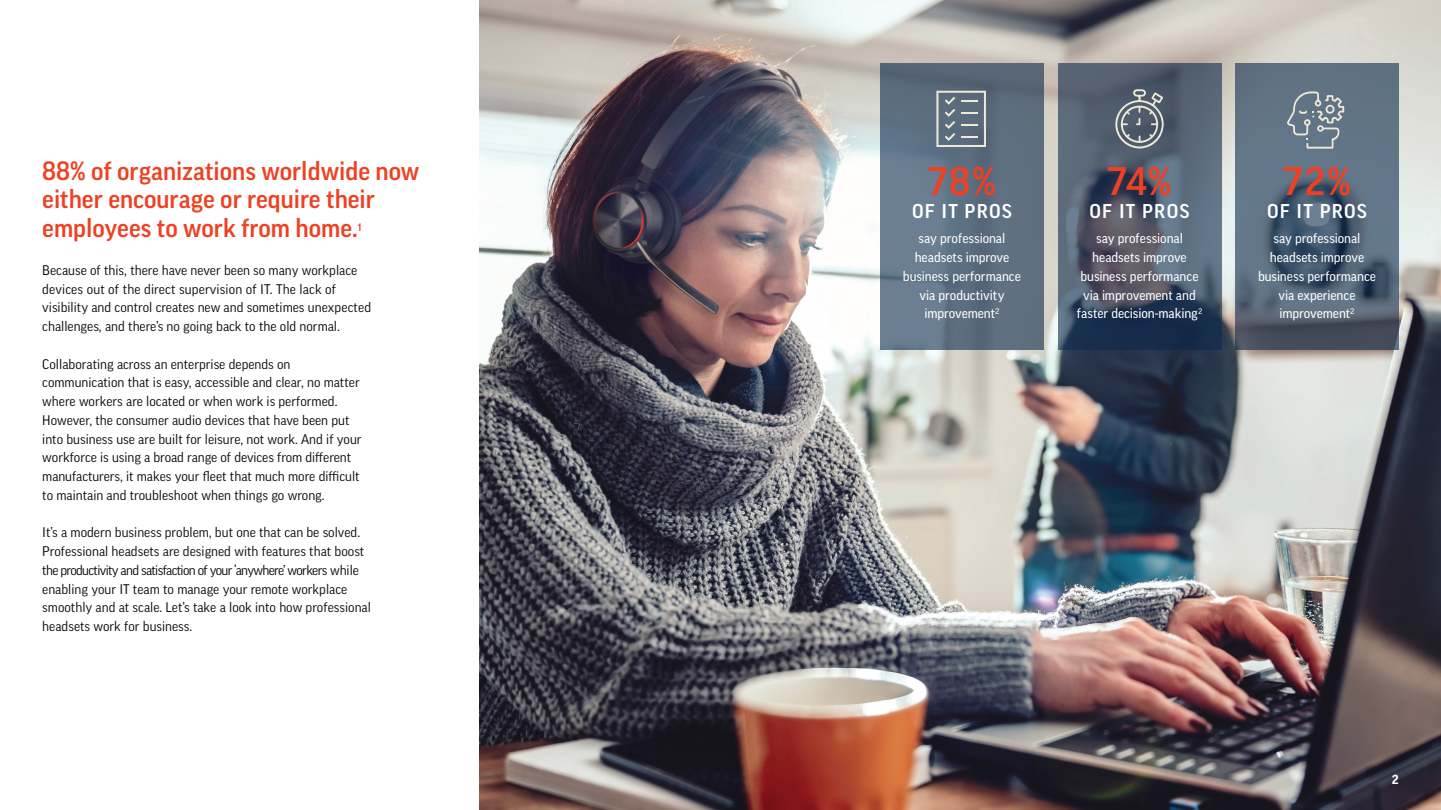
<style>
.page{position:relative;width:1441px;height:810px;background:#fff}
.page>*{position:absolute;margin:0;border:0;box-sizing:border-box;transform-origin:0 0}
.t1{font:500 38.55px "Good Pro";color:#ef4022}
.t2{font:500 25.5px/28.5px "Good Pro";color:#ef4022}
.t3{font:500 19.27px "Good Pro";letter-spacing:.065em;color:#fff}
.t4{font:13.5px/18.8px "Good Pro";color:#0b0a11}
.t5{font:13.5px/18.8px "Good Pro News";letter-spacing:-.005em;color:#fff;text-align:center}
.t6{font:700 12.75px "Good Pro";color:#fff}
.t7{font:500 10.5px "Good Pro";color:#ef4022}
</style>
<div class="page">
<img style="left:480px;top:0;width:960px;height:810px">
<svg style="left:880px;top:63px;width:163px;height:287px;fill:#5e6f80"></svg>
<svg style="left:1057px;top:63px;width:163px;height:287px"></svg>
<svg style="left:1235px;top:63px;width:163px;height:287px;fill:#5f7182"></svg>
<svg style="left:1112px;top:89px;width:57px;height:59px"></svg>
<svg style="left:1286px;top:91px;width:57px;height:58px"></svg>
<svg style="left:936px;top:91px;width:49px;height:56px"></svg>
<p class="t2" style="left:42px;top:156px;width:378px">88% of organizations worldwide now either encourage or require their employees to work from home.</p>
<p class="t7" style="left:357px;top:221px;width:6px">1</p>
<p class="t4" style="left:42px;top:261px;width:330px">Because of this, there have never been so many workplace devices out of the direct supervision of IT. The lack of visibility and control creates new and sometimes unexpected challenges, and there’s no going back to the old normal.</p>
<p class="t4" style="left:42px;top:354px;width:321px">Collaborating across an enterprise depends on communication that is easy, accessible and clear, no matter where workers are located or when work is performed.<br>However, the consumer audio devices that have been put into business use are built for leisure, not work. And if your workforce is using a broad range of devices from different manufacturers, it makes your fleet that much more difficult to maintain and troubleshoot when things go wrong.</p>
<p class="t4" style="left:42px;top:523px;width:330px">It’s a modern business problem, but one that can be solved.<br>Professional headsets are designed with features that boost the productivity and satisfaction of your ‘anywhere’ workers while enabling your IT team to manage your remote workplace smoothly and at scale. Let’s take a look into how professional headsets work for business.</p>
<p class="t1" style="left:928px;top:159px;width:69px">78%</p>
<p class="t3" style="left:912px;top:200px;width:101px">OF IT PROS</p>
<p class="t5" style="left:902px;top:229px;width:119px">say professional headsets improve business performance via productivity improvement<sup>2</sup></p>
<p class="t1" style="left:1107px;top:159px;width:66px">74%</p>
<p class="t3" style="left:1089px;top:200px;width:101px">OF IT PROS</p>
<p class="t5" style="left:1076px;top:229px;width:127px">say professional headsets improve business performance via improvement and faster decision-making<sup>2</sup></p>
<p class="t1" style="left:1283px;top:159px;width:69px">72%</p>
<p class="t3" style="left:1266px;top:200px;width:101px">OF IT PROS</p>
<p class="t5" style="left:1257px;top:229px;width:119px">say professional headsets improve business performance via experience improvement<sup>2</sup></p>
<p class="t6" style="left:1391px;top:772px;width:8px">2</p>
</div>
